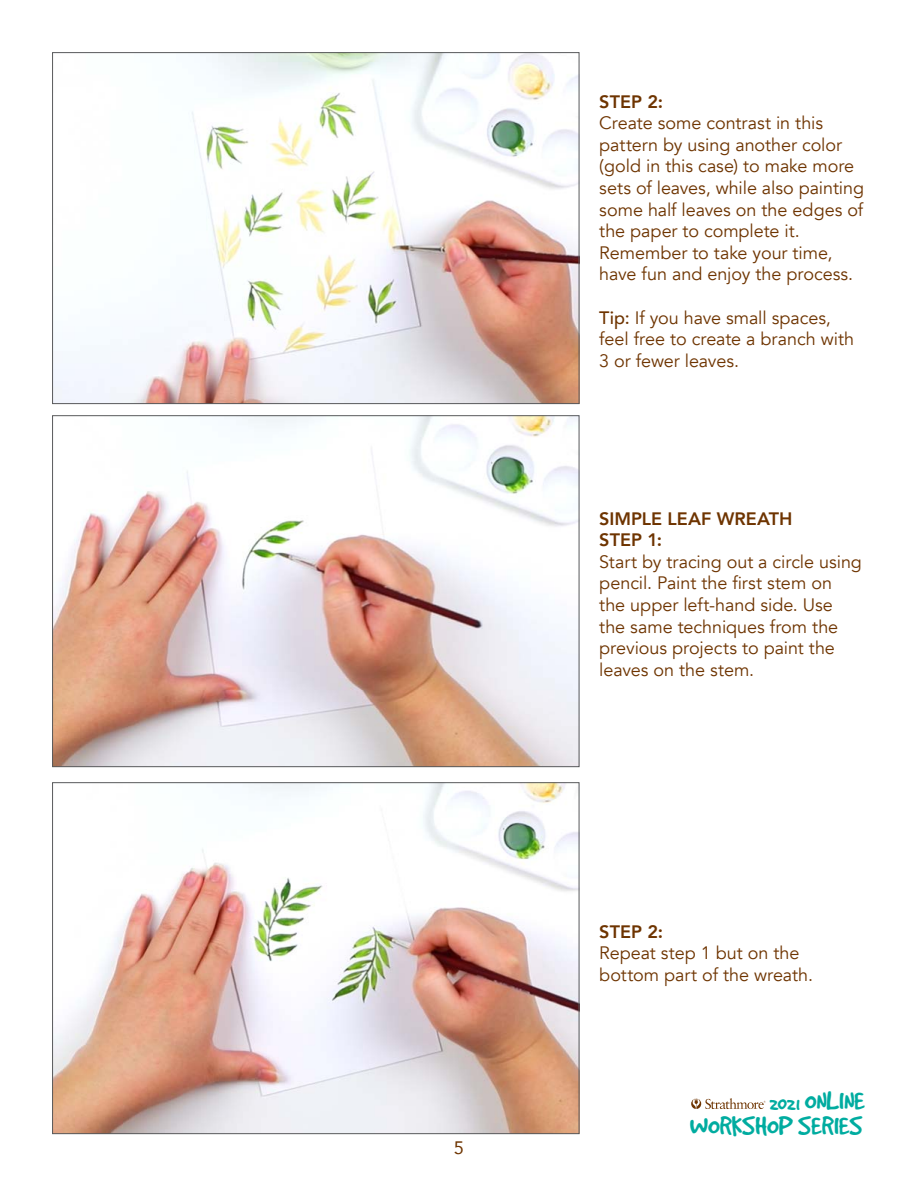
<style>
.page{position:relative;width:918px;height:1188px;background:#fff}
.page>*{position:absolute;margin:0;border:0;box-sizing:border-box;transform-origin:0 0}
.t1{font:29.55px/24.6px "Good Dog";color:#00aca0;text-align:right}
.t2{font:18px/21.6px "Avenir";letter-spacing:-.005em;color:#6e3400}
.t3{font:800 18px/21.6px "Avenir";color:#6e3400}
.t4{font:18px "Avenir";color:#6e3400}
.s1{font-weight:500}
.s2{font-size:21.45px}
</style>
<div class="page">
<img style="left:54px;top:54px;width:523px;height:348px">
<img style="left:54px;top:417px;width:523px;height:348px">
<img style="left:54px;top:784px;width:523px;height:348px">
<svg style="left:691px;top:1098px;width:75px;height:11px"></svg>
<p class="t4" style="left:454px;top:1134px;width:12px">5</p>
<p class="t3" style="left:599px;top:90px;width:65px">STEP 2:</p>
<p class="t2" style="left:599px;top:112px;width:266px">Create some contrast in this pattern by using another color (gold in this case) to make more sets of leaves, while also painting some half leaves on the edges of the paper to complete it.<br>Remember to take your time, have fun and enjoy the process.</p>
<p class="t2" style="left:599px;top:307px;width:256px"><span class="s1">Tip:</span> If you have small spaces, feel free to create a branch with<br>3 or fewer leaves.</p>
<p class="t3" style="left:599px;top:508px;width:195px">SIMPLE LEAF WREATH<br>STEP 1:</p>
<p class="t2" style="left:599px;top:551px;width:264px">Start by tracing out a circle using pencil. Paint the first stem on the upper left-hand side. Use the same techniques from the previous projects to paint the leaves on the stem.</p>
<p class="t3" style="left:599px;top:921px;width:65px">STEP 2:</p>
<p class="t2" style="left:599px;top:943px;width:215px">Repeat step 1 but on the bottom part of the wreath.</p>
<h1 class="t1" style="left:690px;top:1088px;width:176px"><span class="s2">2021</span> ONLINE<br>WORKSHOP SERIES</h1>
</div>
